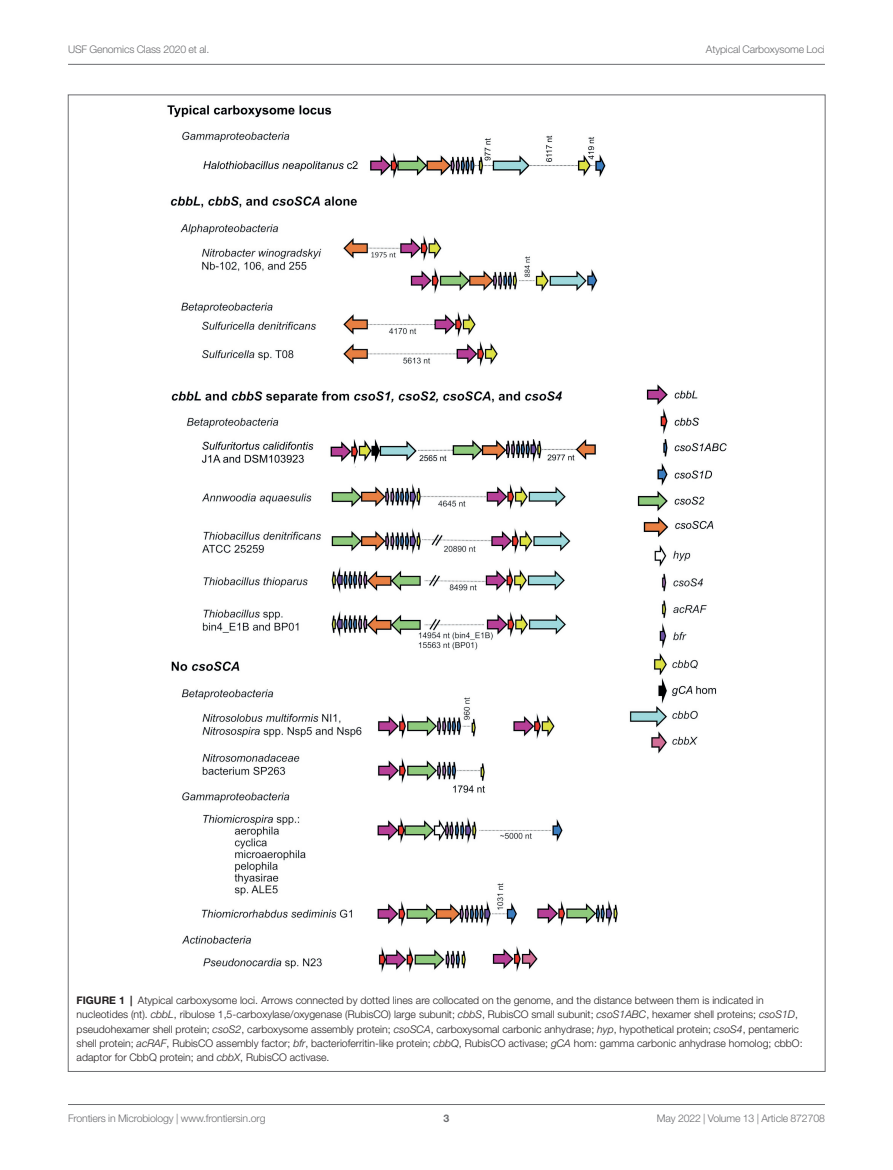
<style>
.page{position:relative;width:893px;height:1170px;background:#fff}
.page>*{position:absolute;margin:0;border:0;box-sizing:border-box;transform-origin:0 0}
.FIG_LEG{font:300 10.5px/14.2px "Helvetica Neue LT Std";color:#231f20}
.t1{font:300 10.5px "Helvetica Neue LT Std";letter-spacing:-.015em;color:#6c6d70}
.t2{font:700 10.5px "Helvetica Neue LT Std";color:#6c6d70}
.s1{font-weight:700}
.s2{font-style:italic}
</style>
<div class="page">
<hr style="left:68px;top:64px;width:757px;height:1px;background:#6c6d70">
<hr style="left:68px;top:1104px;width:757px;height:1px;background:#6c6d70">
<img style="left:167px;top:105px;width:560px;height:868px">
<p class="t1" style="left:68px;top:42px;width:143px">USF Genomics Class 2020 et al.</p>
<p class="t1" style="left:706px;top:42px;width:120px">Atypical Carboxysome Loci</p>
<p class="FIG_LEG" style="left:77px;top:992px;width:727px"><span class="s1">FIGURE 1 |</span> Atypical carboxysome loci. Arrows connected by dotted lines are collocated on the genome, and the distance between them is indicated in nucleotides (nt). <span class="s2">cbbL</span>, ribulose 1,5-carboxylase/oxygenase (RubisCO) large subunit; <span class="s2">cbbS</span>, RubisCO small subunit; <span class="s2">csoS1ABC</span>, hexamer shell proteins; <span class="s2">csoS1D</span>, pseudohexamer shell protein; <span class="s2">csoS2</span>, carboxysome assembly protein; <span class="s2">csoSCA</span>, carboxysomal carbonic anhydrase; <span class="s2">hyp</span>, hypothetical protein; <span class="s2">csoS4</span>, pentameric shell protein; <span class="s2">acRAF</span>, RubisCO assembly factor; <span class="s2">bfr</span>, bacterioferritin-like protein; <span class="s2">cbbQ</span>, RubisCO activase; <span class="s2">gCA</span> hom: gamma carbonic anhydrase homolog; cbbO: adaptor for CbbQ protein; and <span class="s2">cbbX</span>, RubisCO activase.</p>
<p class="t1" style="left:68px;top:1111px;width:199px">Frontiers in Microbiology | www.frontiersin.org</p>
<p class="t2" style="left:444px;top:1111px;width:7px">3</p>
<p class="t1" style="left:657px;top:1111px;width:169px">May 2022 | Volume 13 | Article 872708</p>
</div>
